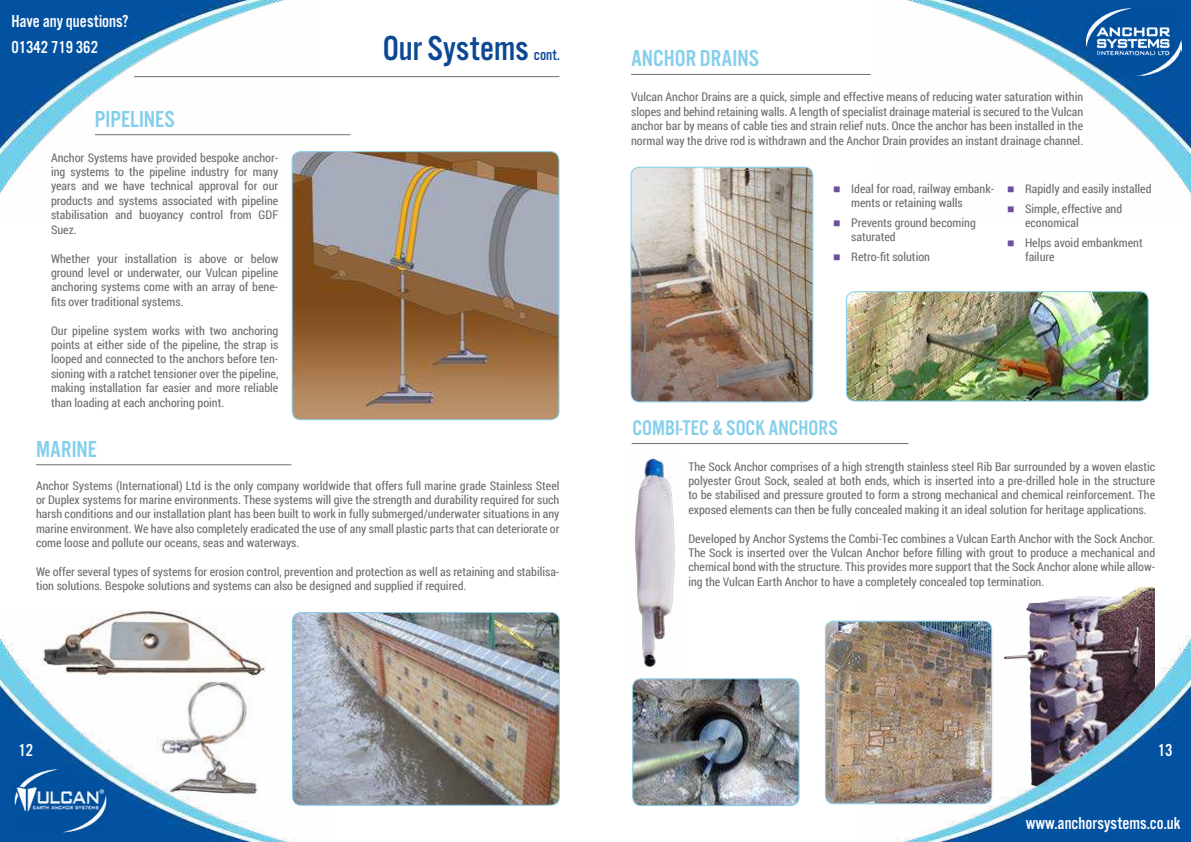
<style>
.page{position:relative;width:1191px;height:842px;background:#fff}
.page>*{position:absolute;margin:0;border:0;box-sizing:border-box;transform-origin:0 0}
.t1{font:36px "Alternate Got No 3 D";letter-spacing:.005em;color:#0d4895}
.t2{font:24px "Alternate Got No 3 D";color:#84cfec}
.t3{font:22px "Alternate Got No 3 D";color:#84cfec}
.t4{font:18px/26px "Alternate Got No 3 D";color:#fff}
.t5{font:16px "Alternate Got No 3 D";color:#0d4895}
.t6{font:12px/14.4px "Roboto Condensed";color:#6f6f6e;text-align:justify}
</style>
<div class="page">
<hr style="left:631px;top:74px;width:239px;height:1px;background:#6f6f6e">
<img style="left:631px;top:167px;width:182px;height:235px">
<div style="left:630px;top:167px;width:183px;height:235px;border:1px solid #84cfec;border-radius:9px"></div>
<img style="left:846px;top:292px;width:302px;height:109px">
<div style="left:846px;top:291px;width:302px;height:110px;border:1px solid #84cfec;border-radius:9px"></div>
<hr style="left:95px;top:134px;width:255px;height:1px;background:#6f6f6e">
<img style="left:292px;top:152px;width:267px;height:268px">
<div style="left:292px;top:151px;width:267px;height:269px;border:1px solid #84cfec;border-radius:9px"></div>
<hr style="left:134px;top:76px;width:425px;height:1px;background:#6f6f6e">
<hr style="left:36px;top:464px;width:255px;height:1px;background:#6f6f6e">
<img style="left:334px;top:613px;width:225px;height:191px">
<div style="left:292px;top:612px;width:268px;height:194px;border:1px solid #84cfec;border-radius:9px"></div>
<img style="left:632px;top:679px;width:167px;height:127px">
<div style="left:632px;top:678px;width:167px;height:128px;border:1px solid #84cfec;border-radius:9px"></div>
<hr style="left:631px;top:443px;width:277px;height:1px;background:#6f6f6e">
<img style="left:635px;top:458px;width:40px;height:210px">
<img style="left:825px;top:621px;width:33px;height:183px">
<img style="left:1028px;top:587px;width:112px;height:19px">
<img style="left:907px;top:0;width:284px;height:195px">
<img style="left:0;top:610px;width:334px;height:232px">
<img style="left:1086px;top:9px;width:95px;height:67px">
<img style="left:13px;top:766px;width:95px;height:70px">
<img style="left:0;top:0;width:319px;height:222px">
<img style="left:858px;top:606px;width:333px;height:236px">
<svg style="left:1007px;top:186px;width:6px;height:6px"></svg>
<h3 class="t4" style="left:11px;top:9px;width:119px">Have any questions?<br>01342 719 362</h3>
<h2 class="t2" style="left:95px;top:110px;width:81px">PIPELINES</h2>
<p class="t6" style="left:51px;top:151px;width:229px">Anchor Systems have provided bespoke anchor&shy;ing systems to the pipeline industry for many years and we have technical approval for our products and systems associated with pipeline stabilisation and buoyancy control from GDF Suez.</p>
<p class="t6" style="left:51px;top:252px;width:229px">Whether your installation is above or below ground level or underwater, our Vulcan pipeline anchoring systems come with an array of bene&shy;fits over traditional systems.</p>
<p class="t6" style="left:51px;top:324px;width:229px">Our pipeline system works with two anchoring points at either side of the pipeline, the strap is looped and connected to the anchors before ten&shy;sioning with a ratchet tensioner over the pipeline, making installation far easier and more reliable than loading at each anchoring point.</p>
<h1 class="t1" style="left:383px;top:34px;width:147px">Our Systems</h1>
<h3 class="t5" style="left:534px;top:48px;width:27px">cont.</h3>
<h2 class="t2" style="left:36px;top:440px;width:62px">MARINE</h2>
<p class="t6" style="left:36px;top:479px;width:525px">Anchor Systems (International) Ltd is the only company worldwide that offers full marine grade Stainless Steel or Duplex systems for marine environments. These systems will give the strength and durability required for such harsh conditions and our installation plant has been built to work in fully submerged/underwater situations in any marine environment. We have also completely eradicated the use of any small plastic parts that can deteriorate or come loose and pollute our oceans, seas and waterways.</p>
<p class="t6" style="left:36px;top:564px;width:525px">We offer several types of systems for erosion control, prevention and protection as well as retaining and stabilisa&shy;tion solutions. Bespoke solutions and systems can also be designed and supplied if required.</p>
<h3 class="t4" style="left:18px;top:738px;width:16px">12</h3>
<h2 class="t2" style="left:631px;top:49px;width:129px">ANCHOR DRAINS</h2>
<p class="t6" style="left:631px;top:90px;width:453px">Vulcan Anchor Drains are a quick, simple and effective means of reducing water saturation within slopes and behind retaining walls. A length of specialist drainage material is secured to the Vulcan anchor bar by means of cable ties and strain relief nuts. Once the anchor has been installed in the normal way the drive rod is withdrawn and the Anchor Drain provides an instant drainage channel.</p>
<p class="t6" style="left:851px;top:181px;width:145px">Ideal for road, railway embank&shy;ments or retaining walls</p>
<p class="t6" style="left:851px;top:216px;width:126px">Prevents ground becoming saturated</p>
<p class="t6" style="left:851px;top:249px;width:80px">Retro-fit solution</p>
<p class="t6" style="left:1025px;top:179px;width:128px;line-height:20px">Rapidly and easily installed<br>Simple, effective and</p>
<p class="t6" style="left:1025px;top:214px;width:119px;line-height:20px">economical<br>Helps avoid embankment</p>
<p class="t6" style="left:1025px;top:251px;width:31px">failure</p>
<h3 class="t3" style="left:632px;top:420px;width:207px">COMBI-TEC &amp; SOCK ANCHORS</h3>
<p class="t6" style="left:688px;top:460px;width:468px">The Sock Anchor comprises of a high strength stainless steel Rib Bar surrounded by a woven elastic polyester Grout Sock, sealed at both ends, which is inserted into a pre-drilled hole in the structure to be stabilised and pressure grouted to form a strong mechanical and chemical reinforcement. The exposed elements can then be fully concealed making it an ideal solution for heritage applications.</p>
<p class="t6" style="left:688px;top:532px;width:468px">Developed by Anchor Systems the Combi-Tec combines a Vulcan Earth Anchor with the Sock Anchor.<br>The Sock is inserted over the Vulcan Anchor before filling with grout to produce a mechanical and chemical bond with the structure. This provides more support that the Sock Anchor alone while allow&shy;ing the Vulcan Earth Anchor to have a completely concealed top termination.</p>
<h3 class="t4" style="left:1157px;top:738px;width:16px">13</h3>
<h3 class="t4" style="left:1025px;top:811px;width:156px">www.anchorsystems.co.uk</h3>
</div>
